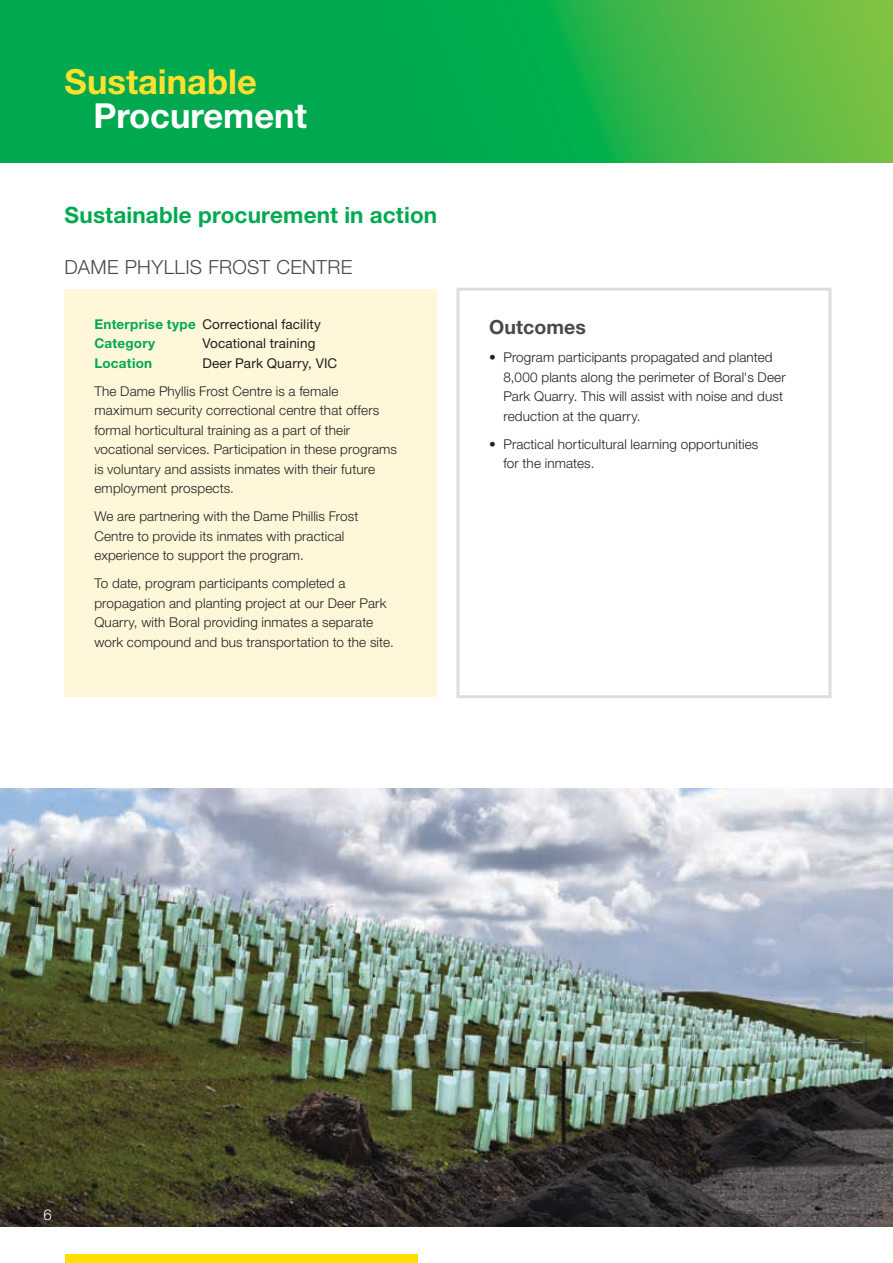
<style>
.page{position:relative;width:893px;height:1263px;background:#fff}
.page>*{position:absolute;margin:0;border:0;box-sizing:border-box;transform-origin:0 0}
.t1{font:700 34.5px "Helvetica Neue LT Std";color:#ffe02f}
.t2{font:700 34.5px "Helvetica Neue LT Std";color:#fff}
.t3{font:700 22.5px "Helvetica Neue LT Std";letter-spacing:.005em;color:#00a94f}
.t4{font:300 19.5px "Helvetica Neue LT Std";letter-spacing:.015em;color:#46494a}
.t5{font:700 19.5px "Helvetica Neue LT Std";letter-spacing:.005em;color:#46494a}
.t6{font:300 15px "Helvetica Neue LT Std";color:#fff}
.t7{font:300 13.5px/19.5px "Helvetica Neue LT Std";letter-spacing:.01em;color:#231f20}
.t8{font:700 13.5px/19.5px "Helvetica Neue LT Std";letter-spacing:.015em;color:#00a94f}
.t9{font:13.5px "Helvetica Neue LT Std";letter-spacing:.01em;color:#231f20}
.s1{font-weight:400;color:#231f20}
</style>
<div class="page">
<svg style="left:0;top:0;width:892px;height:163px;background:#1caf4b"></svg>
<img style="left:0;top:788px;width:893px;height:438px">
<div style="left:65px;top:289px;width:372px;height:408px;background:#fff7d9"></div>
<div style="left:456px;top:288px;width:375px;height:410px;border:3px solid #dcddde"></div>
<hr style="left:892px;top:0;width:1px;height:163px;background:#7dc242">
<div style="left:65px;top:1254px;width:353px;height:9px;background:#ffde00"></div>
<h1 class="t1" style="left:65px;top:60px;width:194px">Sustainable</h1>
<h1 class="t2" style="left:93px;top:94px;width:215px">Procurement</h1>
<h2 class="t3" style="left:65px;top:201px;width:374px">Sustainable procurement in action</h2>
<h3 class="t4" style="left:65px;top:255px;width:289px">DAME PHYLLIS FROST CENTRE</h3>
<p class="t8" style="left:94px;top:314px;width:228px">Enterprise type <span class="s1">Correctional facility<br></span>Category</p>
<p class="t9" style="left:202px;top:335px;width:115px">Vocational training</p>
<p class="t8" style="left:94px;top:353px;width:59px">Location</p>
<p class="t9" style="left:202px;top:355px;width:136px">Deer Park Quarry, VIC</p>
<p class="t7" style="left:94px;top:381px;width:304px">The Dame Phyllis Frost Centre is a female maximum security correctional centre that offers formal horticultural training as a part of their vocational services. Participation in these programs is voluntary and assists inmates with their future employment prospects.</p>
<p class="t7" style="left:94px;top:506px;width:265px">We are partnering with the Dame Phillis Frost<br>Centre to provide its inmates with practical experience to support the program.</p>
<p class="t7" style="left:94px;top:573px;width:301px">To date, program participants completed a propagation and planting project at our Deer Park Quarry, with Boral providing inmates a separate work compound and bus transportation to the site.</p>
<h3 class="t5" style="left:489px;top:315px;width:98px">Outcomes</h3>
<p class="t7" style="left:503px;top:347px;width:284px;text-indent:-14px">• Program participants propagated and planted 8,000 plants along the perimeter of Boral's Deer Park Quarry. This will assist with noise and dust reduction at the quarry.</p>
<p class="t7" style="left:503px;top:434px;width:256px;text-indent:-14px">• Practical horticultural learning opportunities for the inmates.</p>
<p class="t6" style="left:43px;top:1206px;width:10px">6</p>
</div>
